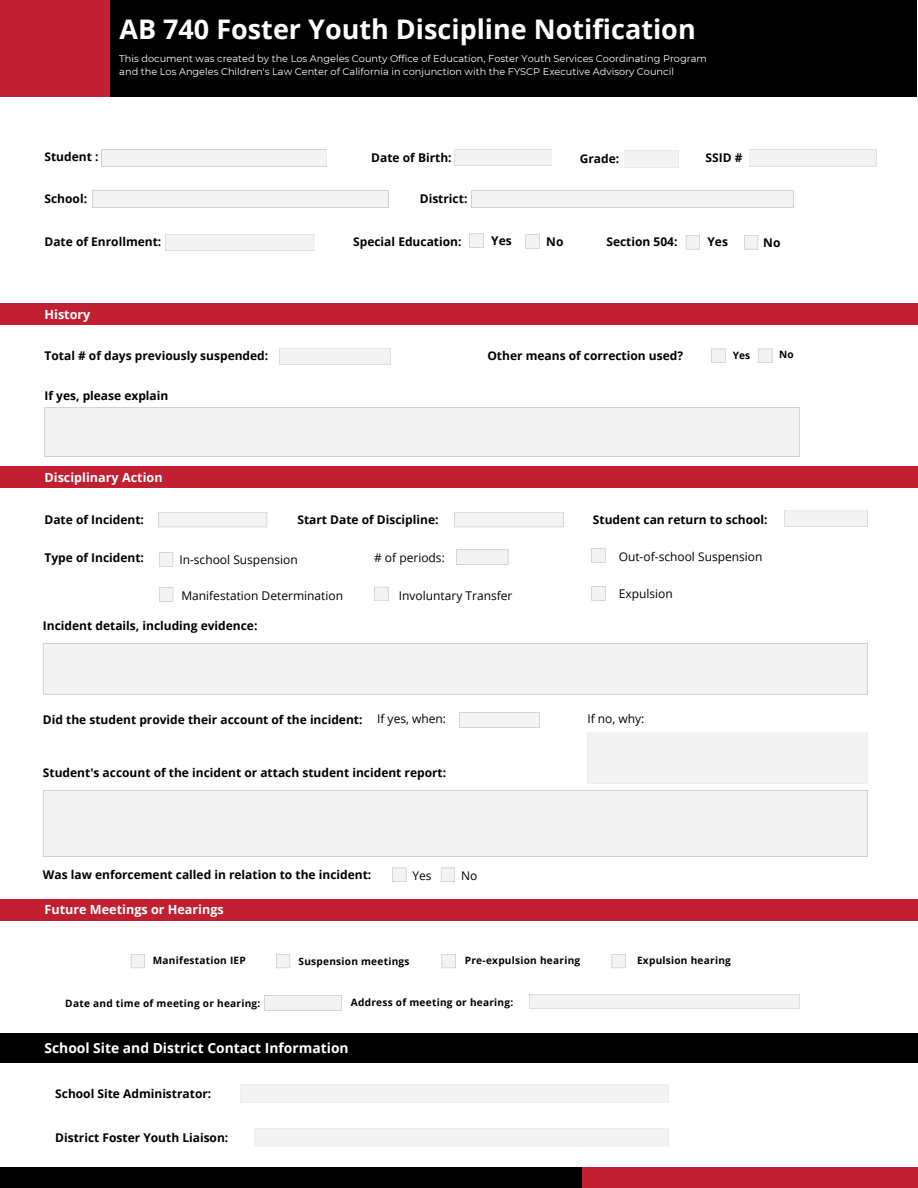
<style>
.page{position:relative;width:918px;height:1188px;background:#fff}
.page>*{position:absolute;margin:0;border:0;box-sizing:border-box;transform-origin:0 0}
.t1{font:700 27px "Open Sans";color:#fff}
.t2{font:700 13.8px "Open Sans";color:#fff}
.t3{font:700 12.6px "Open Sans";color:#fff}
.t4{font:700 12px "Open Sans";color:#000}
.t5{font:12px "Open Sans";color:#000}
.t6{font:700 10.05px "Open Sans";letter-spacing:.025em;color:#000}
.t7{font:9.75px/13px "Montserrat";color:#fff}
.s1{font-weight:400}
</style>
<div class="page">
<div style="left:582px;top:1167px;width:336px;height:21px;background:#c12033"></div>
<div style="left:1px;top:1167px;width:581px;height:21px;background:#000"></div>
<div style="left:0;top:466px;width:918px;height:21px;background:#c12033"></div>
<div style="left:57px;top:0;width:860px;height:97px;background:#000"></div>
<div style="left:0;top:1033px;width:918px;height:30px;background:#000"></div>
<svg style="left:455px;top:149px;width:97px;height:17px"></svg>
<div style="left:749px;top:149px;width:127px;height:17px;background:#f3f3f4"></div>
<svg style="left:101px;top:149px;width:226px;height:18px"></svg>
<div style="left:471px;top:191px;width:323px;height:17px;background:#f3f3f4"></div>
<div style="left:165px;top:234px;width:150px;height:16px;background:#f3f3f4"></div>
<svg style="left:470px;top:234px;width:14px;height:14px"></svg>
<svg style="left:526px;top:234px;width:14px;height:14px"></svg>
<svg style="left:686px;top:235px;width:14px;height:14px"></svg>
<svg style="left:744px;top:235px;width:14px;height:14px"></svg>
<div style="left:43px;top:643px;width:825px;height:51px;background:#f3f3f4"></div>
<svg style="left:159px;top:552px;width:14px;height:15px"></svg>
<svg style="left:374px;top:587px;width:14px;height:14px"></svg>
<svg style="left:591px;top:586px;width:15px;height:14px"></svg>
<svg style="left:159px;top:587px;width:14px;height:15px"></svg>
<div style="left:43px;top:790px;width:825px;height:67px;background:#f3f3f4"></div>
<div style="left:587px;top:732px;width:281px;height:52px;background:#f3f3f4"></div>
<svg style="left:392px;top:868px;width:14px;height:14px"></svg>
<svg style="left:441px;top:868px;width:14px;height:14px"></svg>
<svg style="left:711px;top:349px;width:14px;height:14px"></svg>
<svg style="left:758px;top:349px;width:14px;height:14px"></svg>
<div style="left:45px;top:408px;width:755px;height:49px;background:#f3f3f4"></div>
<svg style="left:529px;top:994px;width:271px;height:14px"></svg>
<div style="left:240px;top:1084px;width:428px;height:19px;background:#f3f3f4"></div>
<div style="left:0;top:900px;width:918px;height:21px;background:#c12033"></div>
<svg style="left:131px;top:954px;width:14px;height:14px"></svg>
<svg style="left:276px;top:954px;width:14px;height:14px"></svg>
<svg style="left:442px;top:954px;width:14px;height:14px"></svg>
<svg style="left:612px;top:954px;width:14px;height:14px"></svg>
<div style="left:0;top:303px;width:918px;height:21px;background:#c12033"></div>
<svg style="left:624px;top:150px;width:55px;height:17px"></svg>
<svg style="left:279px;top:348px;width:112px;height:16px"></svg>
<div style="left:254px;top:1128px;width:414px;height:19px;background:#f3f3f4"></div>
<div style="left:92px;top:191px;width:297px;height:17px;background:#f3f3f4"></div>
<svg style="left:784px;top:510px;width:84px;height:16px"></svg>
<svg style="left:158px;top:512px;width:109px;height:15px"></svg>
<svg style="left:454px;top:512px;width:109px;height:15px"></svg>
<svg style="left:456px;top:550px;width:52px;height:15px"></svg>
<svg style="left:591px;top:548px;width:15px;height:15px"></svg>
<svg style="left:459px;top:712px;width:81px;height:16px"></svg>
<svg style="left:264px;top:995px;width:78px;height:15px"></svg>
<div style="left:0;top:0;width:109px;height:97px;background:#c12033"></div>
<h1 class="t1" style="left:119px;top:10px;width:578px">AB 740 Foster Youth Discipline Notification</h1>
<p class="t7" style="left:119px;top:52px;width:589px">This document was created by the Los Angeles County Office of Education, Foster Youth Services Coordinating Program and the Los Angeles Children's Law Center of California in conjunction with the FYSCP Executive Advisory Council</p>
<p class="t4" style="left:45px;top:148px;width:55px">Student :</p>
<p class="t4" style="left:580px;top:150px;width:41px">Grade:</p>
<p class="t4" style="left:706px;top:149px;width:38px">SSID #</p>
<p class="t4" style="left:45px;top:190px;width:44px">School:</p>
<p class="t4" style="left:420px;top:190px;width:49px">District:</p>
<p class="t4" style="left:371px;top:149px;width:82px">Date of Birth:</p>
<p class="t4" style="left:45px;top:233px;width:118px">Date of Enrollment:</p>
<p class="t4" style="left:353px;top:233px;width:110px">Special Education:</p>
<p class="t4" style="left:606px;top:233px;width:73px">Section 504:</p>
<p class="t4" style="left:491px;top:232px;width:22px">Yes</p>
<p class="t4" style="left:546px;top:233px;width:19px">No</p>
<p class="t4" style="left:707px;top:234px;width:22px">Yes</p>
<p class="t4" style="left:763px;top:234px;width:19px">No</p>
<p class="t3" style="left:45px;top:305px;width:47px">History</p>
<p class="t4" style="left:45px;top:347px;width:225px">Total # of days previously suspended:</p>
<p class="t4" style="left:45px;top:387px;width:125px">If yes, please explain</p>
<p class="t3" style="left:45px;top:468px;width:120px">Disciplinary Action</p>
<p class="t4" style="left:45px;top:511px;width:101px">Date of Incident:</p>
<p class="t4" style="left:487px;top:347px;width:197px">Other means of correction used?</p>
<p class="t6" style="left:733px;top:349px;width:19px">Yes</p>
<p class="t6" style="left:779px;top:348px;width:16px">No</p>
<p class="t4" style="left:297px;top:511px;width:143px">Start Date of Discipline:</p>
<p class="t4" style="left:593px;top:511px;width:176px">Student can return to school:</p>
<p class="t4" style="left:45px;top:549px;width:101px">Type of Incident:</p>
<p class="t5" style="left:619px;top:548px;width:145px">Out-of-school Suspension</p>
<p class="t5" style="left:181px;top:587px;width:163px">Manifestation Determination</p>
<p class="t5" style="left:399px;top:587px;width:115px">Involuntary Transfer</p>
<p class="t5" style="left:619px;top:585px;width:56px">Expulsion</p>
<p class="t5" style="left:374px;top:549px;width:72px"># of periods:</p>
<p class="t5" style="left:179px;top:551px;width:120px">In-school Suspension</p>
<p class="t4" style="left:43px;top:618px;width:216px">Incident details, including evidence:</p>
<p class="t4" style="left:43px;top:711px;width:405px">Did the student provide their account of the incident: <span class="s1">If yes, when:</span></p>
<p class="t4" style="left:43px;top:765px;width:405px">Student's account of the incident or attach student incident report:</p>
<p class="t4" style="left:43px;top:866px;width:330px">Was law enforcement called in relation to the incident:</p>
<p class="t5" style="left:412px;top:867px;width:21px">Yes</p>
<p class="t5" style="left:461px;top:867px;width:18px">No</p>
<p class="t3" style="left:45px;top:900px;width:181px">Future Meetings or Hearings</p>
<p class="t5" style="left:587px;top:710px;width:59px">If no, why:</p>
<p class="t6" style="left:153px;top:954px;width:95px">Manifestation IEP</p>
<p class="t6" style="left:65px;top:997px;width:197px">Date and time of meeting or hearing:</p>
<p class="t6" style="left:299px;top:954px;width:113px">Suspension meetings</p>
<p class="t6" style="left:465px;top:954px;width:117px">Pre-expulsion hearing</p>
<p class="t6" style="left:637px;top:954px;width:95px">Expulsion hearing</p>
<p class="t6" style="left:351px;top:995px;width:164px">Address of meeting or hearing:</p>
<p class="t2" style="left:45px;top:1039px;width:306px">School Site and District Contact Information</p>
<p class="t4" style="left:55px;top:1085px;width:158px">School Site Administrator:</p>
<p class="t4" style="left:55px;top:1129px;width:175px">District Foster Youth Liaison:</p>
</div>
